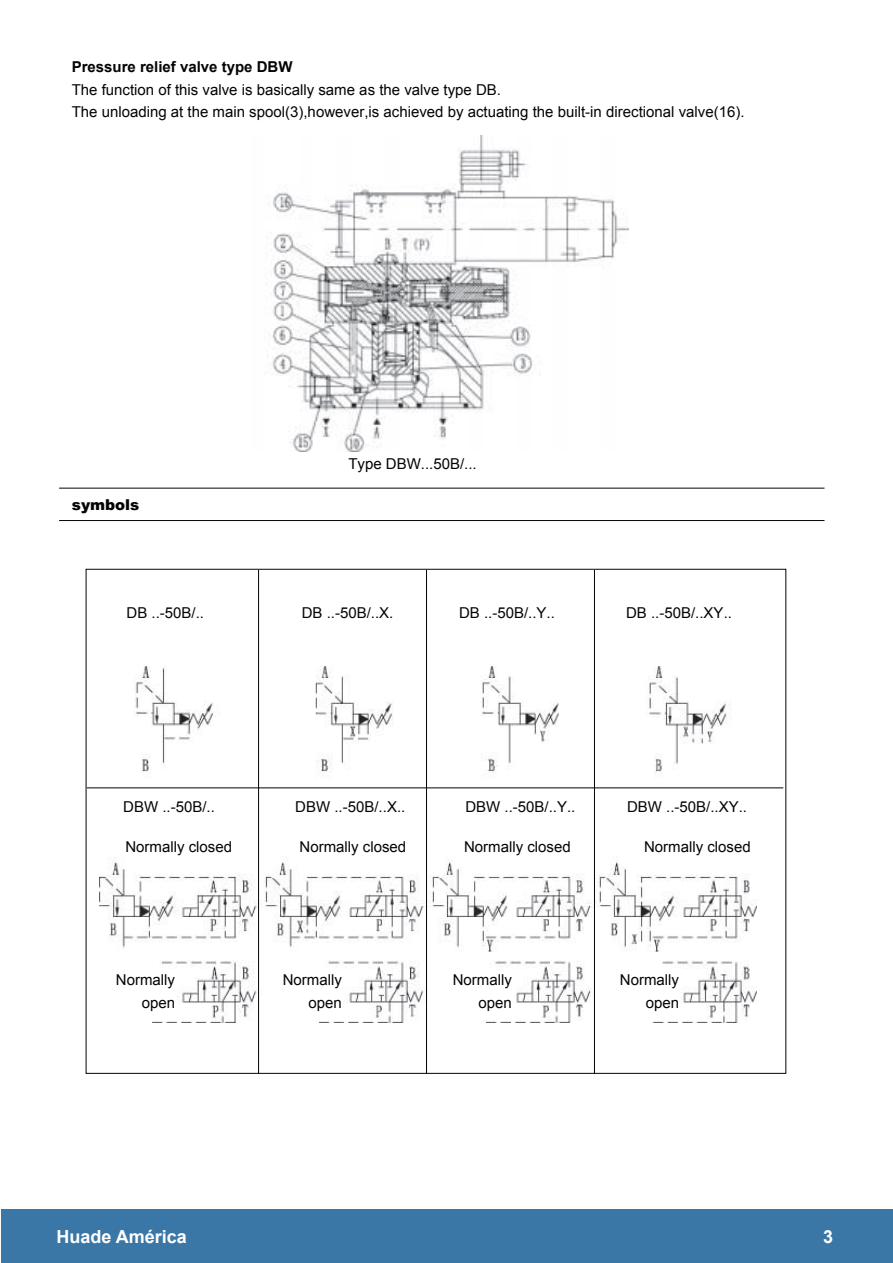
<style>
.page{position:relative;width:893px;height:1263px;background:#fff}
.page>*{position:absolute;margin:0;border:0;box-sizing:border-box;transform-origin:0 0}
.t1{font:700 18px "Arial";color:#fff}
.t2{font:15px/22.5px "Arial";color:#040503;text-align:right}
.t3{font:900 15px "Arial";color:#040503}
.s1{font-weight:700}
</style>
<div class="page">
<div style="left:1px;top:1209px;width:891px;height:53px;background:#3b77a6"></div>
<img style="left:100px;top:666px;width:657px;height:356px">
<hr style="left:59px;top:488px;width:765px;height:1px;background:#040503">
<hr style="left:59px;top:520px;width:765px;height:1px;background:#040503">
<hr style="left:87px;top:787px;width:696px;height:1px;background:#040503">
<hr style="left:258px;top:570px;width:1px;height:504px;background:#040503">
<hr style="left:426px;top:570px;width:1px;height:504px;background:#040503">
<hr style="left:594px;top:570px;width:1px;height:504px;background:#040503">
<img style="left:266px;top:136px;width:363px;height:316px">
<p class="t2" style="left:72px;top:56px;width:674px;text-align:left"><span class="s1">Pressure relief valve type DBW<br></span>The function of this valve is basically same as the valve type DB.<br>The unloading at the main spool(3),however,is achieved by actuating the built-in directional valve(16).</p>
<p class="t3" style="left:72px;top:493px;width:69px">symbols</p>
<p class="t2" style="left:348px;top:452px;width:130px">Type DBW...50B/...</p>
<p class="t2" style="left:127px;top:601px;width:79px">DB ..-50B/..</p>
<p class="t2" style="left:302px;top:601px;width:93px">DB ..-50B/..X.</p>
<p class="t2" style="left:459px;top:601px;width:97px">DB ..-50B/..Y..</p>
<p class="t2" style="left:626px;top:601px;width:107px">DB ..-50B/..XY..</p>
<p class="t2" style="left:123px;top:796px;width:93px">DBW ..-50B/..</p>
<p class="t2" style="left:295px;top:796px;width:112px">DBW ..-50B/..X..</p>
<p class="t2" style="left:465px;top:796px;width:112px">DBW ..-50B/..Y..</p>
<p class="t2" style="left:627px;top:796px;width:122px">DBW ..-50B/..XY..</p>
<p class="t2" style="left:125px;top:835px;width:108px">Normally closed</p>
<p class="t2" style="left:300px;top:835px;width:108px">Normally closed</p>
<p class="t2" style="left:464px;top:835px;width:108px">Normally closed</p>
<p class="t2" style="left:644px;top:835px;width:108px">Normally closed</p>
<p class="t2" style="left:116px;top:969px;width:61px">Normally open</p>
<p class="t2" style="left:283px;top:969px;width:61px">Normally open</p>
<p class="t2" style="left:453px;top:969px;width:61px">Normally open</p>
<p class="t2" style="left:620px;top:969px;width:61px">Normally open</p>
<p class="t1" style="left:56px;top:1225px;width:132px">Huade América</p>
<p class="t1" style="left:823px;top:1225px;width:12px">3</p>
</div>
